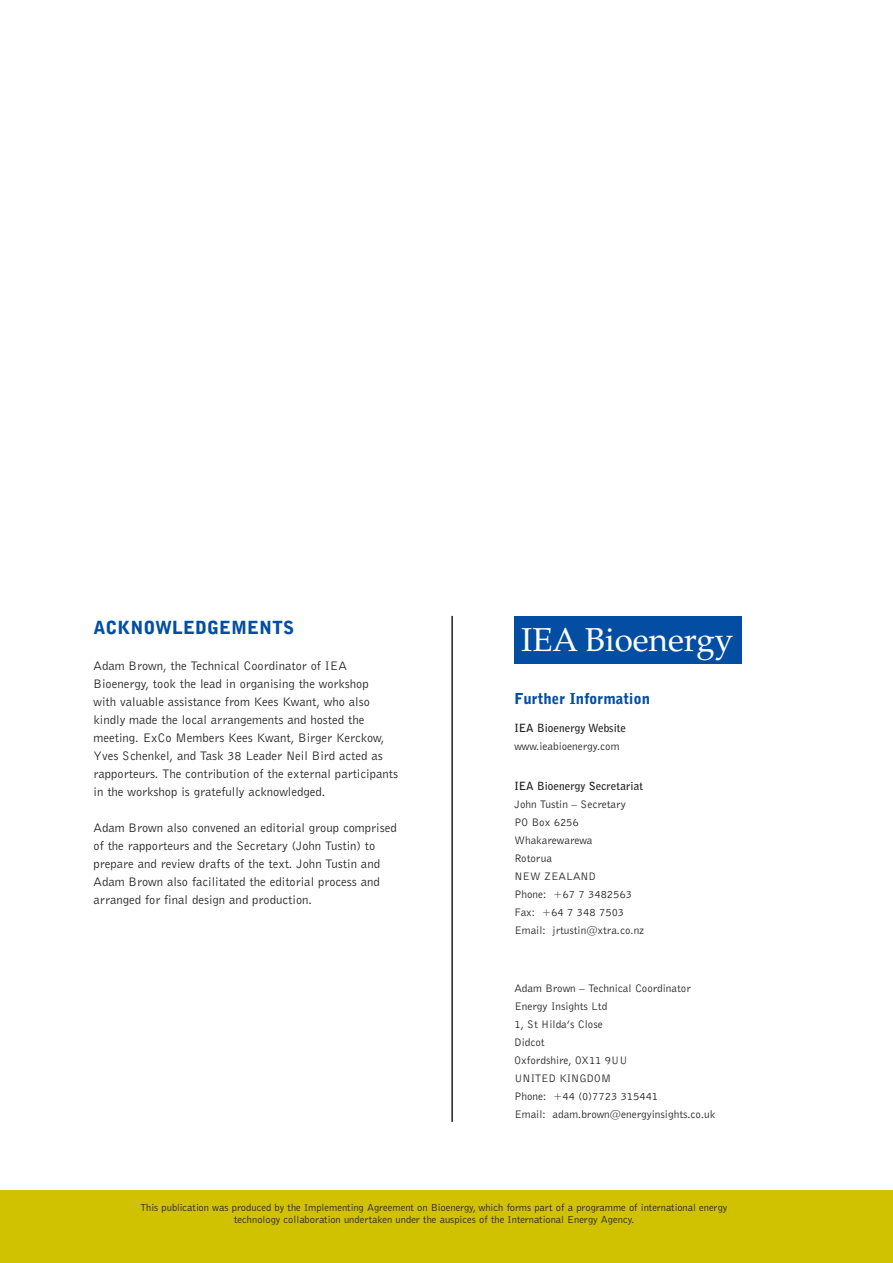
<style>
.page{position:relative;width:893px;height:1263px;background:#fff}
.page>*{position:absolute;margin:0;border:0;box-sizing:border-box;transform-origin:0 0}
.t1{font:33.15px "Palatino";color:#fff}
.t2{font:900 18px "Bell Gothic";color:#034ea2}
.t3{font:900 15px "Bell Gothic";color:#034ea2}
.t4{font:12.75px/18px "Bell Gothic BT";color:#231f20}
.t5{font:11.25px/18px "Bell Gothic BT";color:#231f20}
.t6{font:700 11.25px "Bell Gothic";color:#231f20}
.t7{font:300 10.5px/12px "Bell Gothic";color:#231f20;text-align:center}
</style>
<div class="page">
<div style="left:0;top:1191px;width:893px;height:72px;background:#d0c200"></div>
<div style="left:514px;top:616px;width:227px;height:47px;background:#034ea2"></div>
<hr style="left:451px;top:616px;width:2px;height:506px;background:#231f20">
<h2 class="t2" style="left:94px;top:621px;width:202px">ACKNOWLEDGEMENTS</h2>
<p class="t4" style="left:94px;top:658px;width:306px">Adam Brown, the Technical Coordinator of IEA Bioenergy, took the lead in organising the workshop<br>with valuable assistance from Kees Kwant, who also kindly made the local arrangements and hosted the meeting. ExCo Members Kees Kwant, Birger Kerckow, Yves Schenkel, and Task 38 Leader Neil Bird acted as rapporteurs. The contribution of the external participants in the workshop is gratefully acknowledged.</p>
<p class="t4" style="left:94px;top:820px;width:305px">Adam Brown also convened an editorial group comprised of the rapporteurs and the Secretary (John Tustin) to prepare and review drafts of the text. John Tustin and Adam Brown also facilitated the editorial process and arranged for final design and production.</p>
<h1 class="t1" style="left:521px;top:626px;width:214px">IEA Bioenergy</h1>
<p class="t3" style="left:514px;top:693px;width:137px">Further Information</p>
<p class="t6" style="left:514px;top:723px;width:113px">IEA Bioenergy Website</p>
<p class="t5" style="left:514px;top:738px;width:106px">www.ieabioenergy.com</p>
<p class="t6" style="left:514px;top:781px;width:130px">IEA Bioenergy Secretariat</p>
<p class="t5" style="left:514px;top:796px;width:131px">John Tustin – Secretary<br>PO Box 6256<br>Whakarewarewa<br>Rotorua<br>NEW ZEALAND<br>Phone: +67 7 3482563<br>Fax: +64 7 348 7503<br>Email: jrtustin@xtra.co.nz</p>
<p class="t5" style="left:514px;top:980px;width:202px">Adam Brown – Technical Coordinator<br>Energy Insights Ltd<br>1, St Hilda’s Close<br>Didcot<br>Oxfordshire, OX11 9UU<br>UNITED KINGDOM<br>Phone: +44 (0)7723 315441<br>Email: adam.brown@energyinsights.co.uk</p>
<p class="t7" style="left:140px;top:1202px;width:588px">This publication was produced by the Implementing Agreement on Bioenergy, which forms part of a programme of international energy technology collaboration undertaken under the auspices of the International Energy Agency.</p>
</div>
